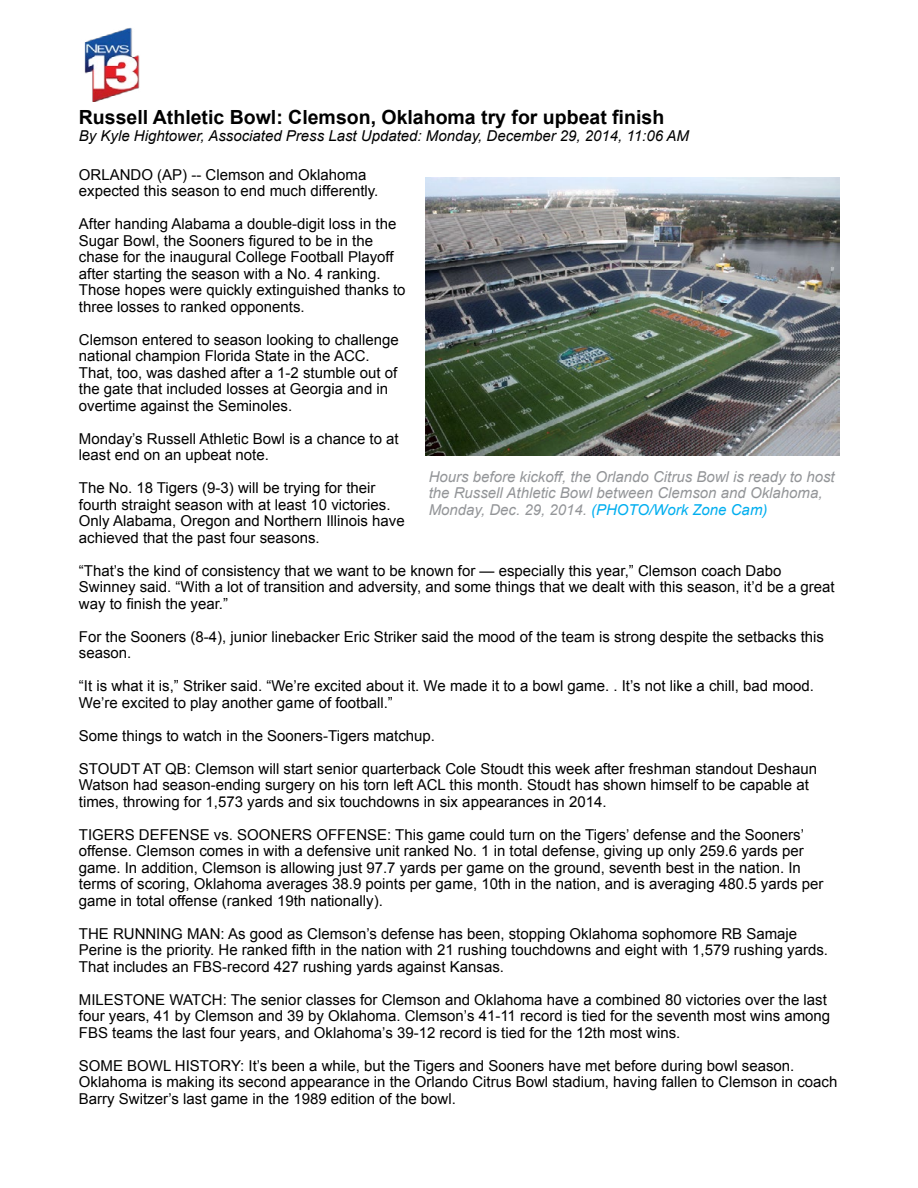
<style>
.page{position:relative;width:918px;height:1188px;background:#fff}
.page>*{position:absolute;margin:0;border:0;box-sizing:border-box;transform-origin:0 0}
.t1{font:700 19.5px "Arial";color:#000}
.t2{font:15px/16.5px "Arial";color:#000}
.t3{font:italic 15px/16.5px "Arial";color:#939598}
.t4{font:italic 15px "Arial";color:#000}
.s1{color:#00aeef}
</style>
<div class="page">
<img style="left:426px;top:177px;width:413px;height:279px">
<img style="left:84px;top:27px;width:56px;height:74px">
<h1 class="t1" style="left:79px;top:105px;width:587px">Russell Athletic Bowl: Clemson, Oklahoma try for upbeat finish</h1>
<p class="t4" style="left:79px;top:126px;width:612px">By Kyle Hightower, Associated Press Last Updated: Monday, December 29, 2014, 11:06 AM</p>
<p class="t2" style="left:79px;top:166px;width:301px">ORLANDO (AP) -- Clemson and Oklahoma expected this season to end much differently.</p>
<p class="t2" style="left:79px;top:216px;width:328px">After handing Alabama a double-digit loss in the Sugar Bowl, the Sooners figured to be in the chase for the inaugural College Football Playoff after starting the season with a No. 4 ranking.<br>Those hopes were quickly extinguished thanks to three losses to ranked opponents.</p>
<p class="t2" style="left:79px;top:331px;width:322px">Clemson entered to season looking to challenge national champion Florida State in the ACC.<br>That, too, was dashed after a 1-2 stumble out of the gate that included losses at Georgia and in overtime against the Seminoles.</p>
<p class="t2" style="left:79px;top:430px;width:321px">Monday’s Russell Athletic Bowl is a chance to at least end on an upbeat note.</p>
<p class="t2" style="left:79px;top:480px;width:327px">The No. 18 Tigers (9-3) will be trying for their fourth straight season with at least 10 victories.<br>Only Alabama, Oregon and Northern Illinois have achieved that the past four seasons.</p>
<p class="t2" style="left:79px;top:562px;width:757px">“That’s the kind of consistency that we want to be known for — especially this year,” Clemson coach Dabo<br>Swinney said. “With a lot of transition and adversity, and some things that we dealt with this season, it’d be a great way to finish the year.”</p>
<p class="t2" style="left:79px;top:628px;width:747px">For the Sooners (8-4), junior linebacker Eric Striker said the mood of the team is strong despite the setbacks this season.</p>
<p class="t2" style="left:79px;top:678px;width:737px">“It is what it is,” Striker said. “We’re excited about it. We made it to a bowl game. . It’s not like a chill, bad mood.<br>We’re excited to play another game of football.”</p>
<p class="t2" style="left:79px;top:727px;width:358px">Some things to watch in the Sooners-Tigers matchup.</p>
<p class="t2" style="left:79px;top:760px;width:740px">STOUDT AT QB: Clemson will start senior quarterback Cole Stoudt this week after freshman standout Deshaun<br>Watson had season-ending surgery on his torn left ACL this month. Stoudt has shown himself to be capable at times, throwing for 1,573 yards and six touchdowns in six appearances in 2014.</p>
<p class="t2" style="left:79px;top:826px;width:746px">TIGERS DEFENSE vs. SOONERS OFFENSE: This game could turn on the Tigers’ defense and the Sooners’ offense. Clemson comes in with a defensive unit ranked No. 1 in total defense, giving up only 259.6 yards per game. In addition, Clemson is allowing just 97.7 yards per game on the ground, seventh best in the nation. In terms of scoring, Oklahoma averages 38.9 points per game, 10th in the nation, and is averaging 480.5 yards per game in total offense (ranked 19th nationally).</p>
<p class="t2" style="left:79px;top:925px;width:751px">THE RUNNING MAN: As good as Clemson’s defense has been, stopping Oklahoma sophomore RB Samaje<br>Perine is the priority. He ranked fifth in the nation with 21 rushing touchdowns and eight with 1,579 rushing yards.<br>That includes an FBS-record 427 rushing yards against Kansas.</p>
<p class="t2" style="left:79px;top:991px;width:753px">MILESTONE WATCH: The senior classes for Clemson and Oklahoma have a combined 80 victories over the last four years, 41 by Clemson and 39 by Oklahoma. Clemson’s 41-11 record is tied for the seventh most wins among<br>FBS teams the last four years, and Oklahoma’s 39-12 record is tied for the 12th most wins.</p>
<p class="t2" style="left:79px;top:1057px;width:760px">SOME BOWL HISTORY: It’s been a while, but the Tigers and Sooners have met before during bowl season.<br>Oklahoma is making its second appearance in the Orlando Citrus Bowl stadium, having fallen to Clemson in coach<br>Barry Switzer’s last game in the 1989 edition of the bowl.</p>
<p class="t3" style="left:429px;top:469px;width:407px">Hours before kickoff, the Orlando Citrus Bowl is ready to host the Russell Athletic Bowl between Clemson and Oklahoma,<br>Monday, Dec. 29, 2014. <span class="s1">(PHOTO/Work Zone Cam)</span></p>
</div>
